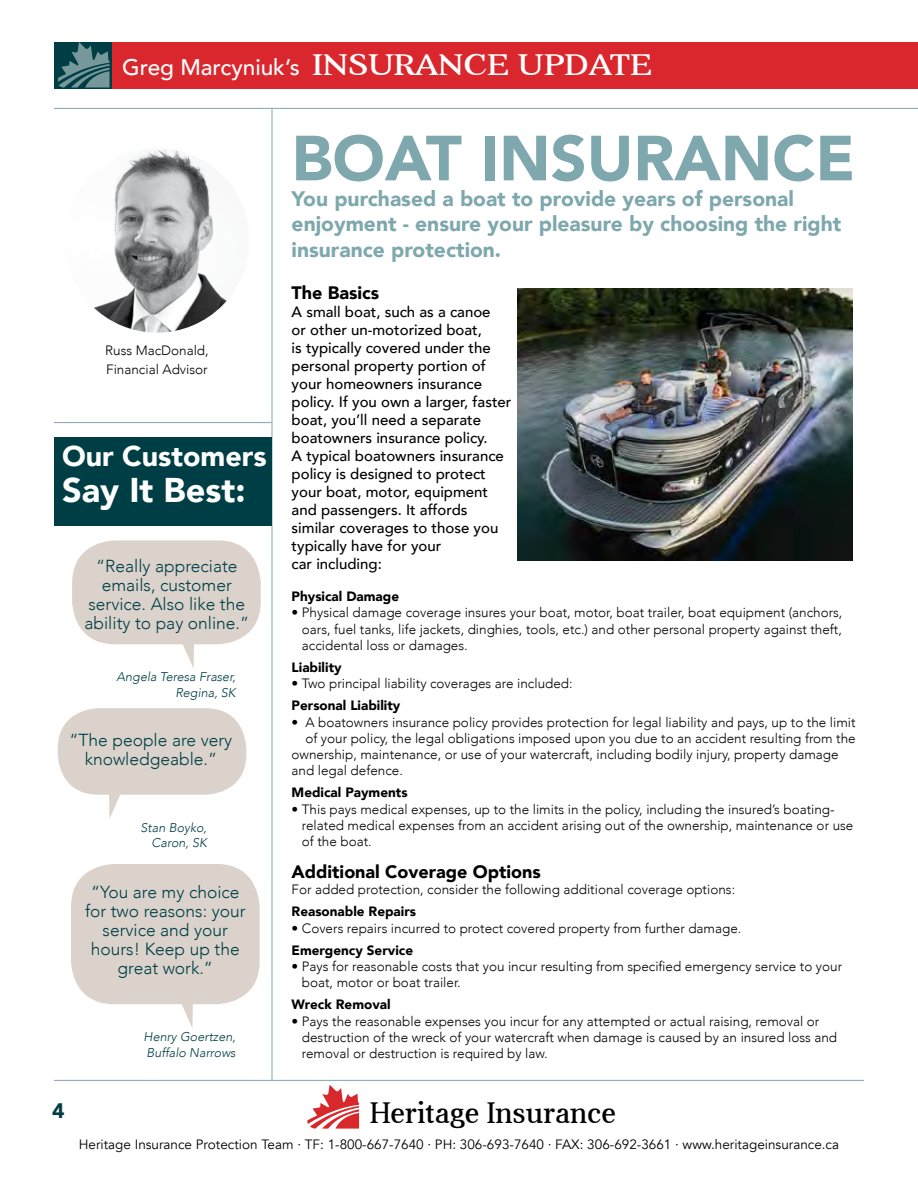
<style>
.page{position:relative;width:918px;height:1188px;background:#fff}
.page>*{position:absolute;margin:0;border:0;box-sizing:border-box;transform-origin:0 0}
.t1{font:900 63px "Avenir";color:#7ea8ad}
.t2{font:900 34.35px "Avenir";color:#fff}
.t3{font:30.45px "Aver";color:#17181b}
.t4{font:900 28.65px "Avenir";color:#fff}
.t5{font:500 22.65px "Avenir";color:#fff}
.t6{font:900 21px/25.5px "Avenir";color:#7ea8ad}
.t7{font:900 21px "Avenir";color:#003e45}
.t8{font:900 18px "Avenir";color:#000}
.t9{font:300 17.4px/19px "Avenir";color:#003e45;text-align:center}
.t10{font:500 15px/18px "Avenir";color:#000}
.t11{font:300 13.5px/16.2px "Avenir";color:#000}
.t12{font:13.5px "Avenir";color:#000}
.t13{font:900 13.5px "Avenir";color:#000}
.t14{font:italic 300 12.6px/15.8px "Avenir";color:#003e45;text-align:right}
.s1{font-family:"Aver";font-weight:400;font-size:30.15px}
</style>
<div class="page">
<div style="left:71px;top:864px;width:189px;height:140px;background:#dad2cb;border-radius:43px"></div>
<img style="left:65px;top:148px;width:184px;height:185px;border-radius:92px">
<hr style="left:272px;top:109px;width:1px;height:972px;background:#7ea8ad">
<hr style="left:54px;top:422px;width:218px;height:1px;background:#7ea8ad">
<hr style="left:54px;top:108px;width:864px;height:1px;background:#7ea8ad">
<svg style="left:181px;top:1004px;width:12px;height:24px"></svg>
<div style="left:58px;top:708px;width:188px;height:87px;background:#dad2cb;border-radius:40px"></div>
<svg style="left:109px;top:794px;width:19px;height:24px"></svg>
<div style="left:54px;top:437px;width:218px;height:89px;background:#003e45"></div>
<hr style="left:54px;top:1080px;width:810px;height:1px;background:#7ea8ad">
<div style="left:54px;top:42px;width:864px;height:47px;background:#d9272d"></div>
<div style="left:54px;top:42px;width:58px;height:47px;background:linear-gradient(to bottom,#003e45,#003e45)"></div>
<svg style="left:58px;top:42px;width:51px;height:45px;background:#3d6c71"></svg>
<svg style="left:307px;top:1085px;width:52px;height:44px"></svg>
<div style="left:72px;top:540px;width:189px;height:104px;background:#dad2cb;border-radius:43px"></div>
<svg style="left:175px;top:644px;width:19px;height:24px"></svg>
<img style="left:517px;top:289px;width:336px;height:272px">
<h3 class="t5" style="left:122px;top:48px;width:532px">Greg Marcyniuk’s <span class="s1">INSURANCE UPDATE</span></h3>
<p class="t11" style="left:105px;top:340px;width:105px;line-height:19.5px">Russ MacDonald,<br>Financial Advisor</p>
<h3 class="t4" style="left:62px;top:431px;width:206px">Our Customers</h3>
<h2 class="t2" style="left:62px;top:461px;width:185px">Say It Best:</h2>
<p class="t9" style="left:84px;top:556px;width:166px">“Really appreciate emails, customer service. Also like the ability to pay online.”</p>
<p class="t14" style="left:117px;top:669px;width:121px">Angela Teresa Fraser,<br>Regina, SK</p>
<p class="t9" style="left:70px;top:730px;width:164px">“The people are very knowledgeable.”</p>
<p class="t14" style="left:141px;top:819px;width:68px">Stan Boyko,<br>Caron, SK</p>
<p class="t9" style="left:85px;top:882px;width:162px">“You are my choice for two reasons: your service and your hours! Keep up the great work.”</p>
<p class="t14" style="left:144px;top:1029px;width:94px;text-align:left">Henry Goertzen,<br>Buffalo Narrows</p>
<h1 class="t1" style="left:292px;top:104px;width:565px">BOAT INSURANCE</h1>
<h3 class="t6" style="left:292px;top:185px;width:551px">You purchased a boat to provide years of personal enjoyment - ensure your pleasure by choosing the right insurance protection.</h3>
<h3 class="t8" style="left:292px;top:277px;width:89px">The Basics</h3>
<p class="t10" style="left:292px;top:302px;width:221px">A small boat, such as a canoe<br>or other un-motorized boat,<br>is typically covered under the personal property portion of your homeowners insurance policy. If you own a larger, faster boat, you’ll need a separate boatowners insurance policy.<br>A typical boatowners insurance policy is designed to protect your boat, motor, equipment and passengers. It affords similar coverages to those you typically have for your<br>car including:</p>
<p class="t13" style="left:292px;top:585px;width:109px">Physical Damage</p>
<p class="t11" style="left:302px;top:605px;width:542px;text-align:justify;text-indent:-10px">• Physical damage coverage insures your boat, motor, boat trailer, boat equipment (anchors, oars, fuel tanks, life jackets, dinghies, tools, etc.) and other personal property against theft, accidental loss or damages.</p>
<p class="t13" style="left:292px;top:656px;width:52px">Liability</p>
<p class="t11" style="left:292px;top:675px;width:283px">• Two principal liability coverages are included:</p>
<p class="t13" style="left:292px;top:694px;width:110px">Personal Liability</p>
<p class="t11" style="left:292px;top:714px;width:566px">• A boatowners insurance policy provides protection for legal liability and pays, up to the limit</p>
<p class="t11" style="left:305px;top:730px;width:552px">of your policy, the legal obligations imposed upon you due to an accident resulting from the</p>
<p class="t11" style="left:292px;top:746px;width:549px">ownership, maintenance, or use of your watercraft, including bodily injury, property damage</p>
<p class="t11" style="left:292px;top:762px;width:113px">and legal defence.</p>
<p class="t13" style="left:292px;top:781px;width:118px">Medical Payments</p>
<p class="t11" style="left:302px;top:801px;width:553px;text-indent:-10px">• This pays medical expenses, up to the limits in the policy, including the insured’s boating&shy;related medical expenses from an accident arising out of the ownership, maintenance or use of the boat.</p>
<h3 class="t8" style="left:292px;top:856px;width:251px">Additional Coverage Options</h3>
<p class="t11" style="left:292px;top:882px;width:445px">For added protection, consider the following additional coverage options:</p>
<p class="t13" style="left:292px;top:900px;width:126px">Reasonable Repairs</p>
<p class="t11" style="left:292px;top:920px;width:451px">• Covers repairs incurred to protect covered property from further damage.</p>
<p class="t13" style="left:292px;top:939px;width:123px">Emergency Service</p>
<p class="t11" style="left:302px;top:958px;width:542px;text-indent:-10px">• Pays for reasonable costs that you incur resulting from specified emergency service to your boat, motor or boat trailer.</p>
<p class="t13" style="left:292px;top:993px;width:101px">Wreck Removal</p>
<p class="t11" style="left:302px;top:1013px;width:537px;text-indent:-10px">• Pays the reasonable expenses you incur for any attempted or actual raising, removal or destruction of the wreck of your watercraft when damage is caused by an insured loss and removal or destruction is required by law.</p>
<h3 class="t7" style="left:52px;top:1093px;width:14px">4</h3>
<h3 class="t3" style="left:370px;top:1097px;width:250px">Heritage Insurance</h3>
<p class="t12" style="left:79px;top:1136px;width:762px">Heritage Insurance Protection Team · TF: 1-800-667-7640 · PH: 306-693-7640 · FAX: 306-692-3661 · www.heritageinsurance.ca</p>
</div>
